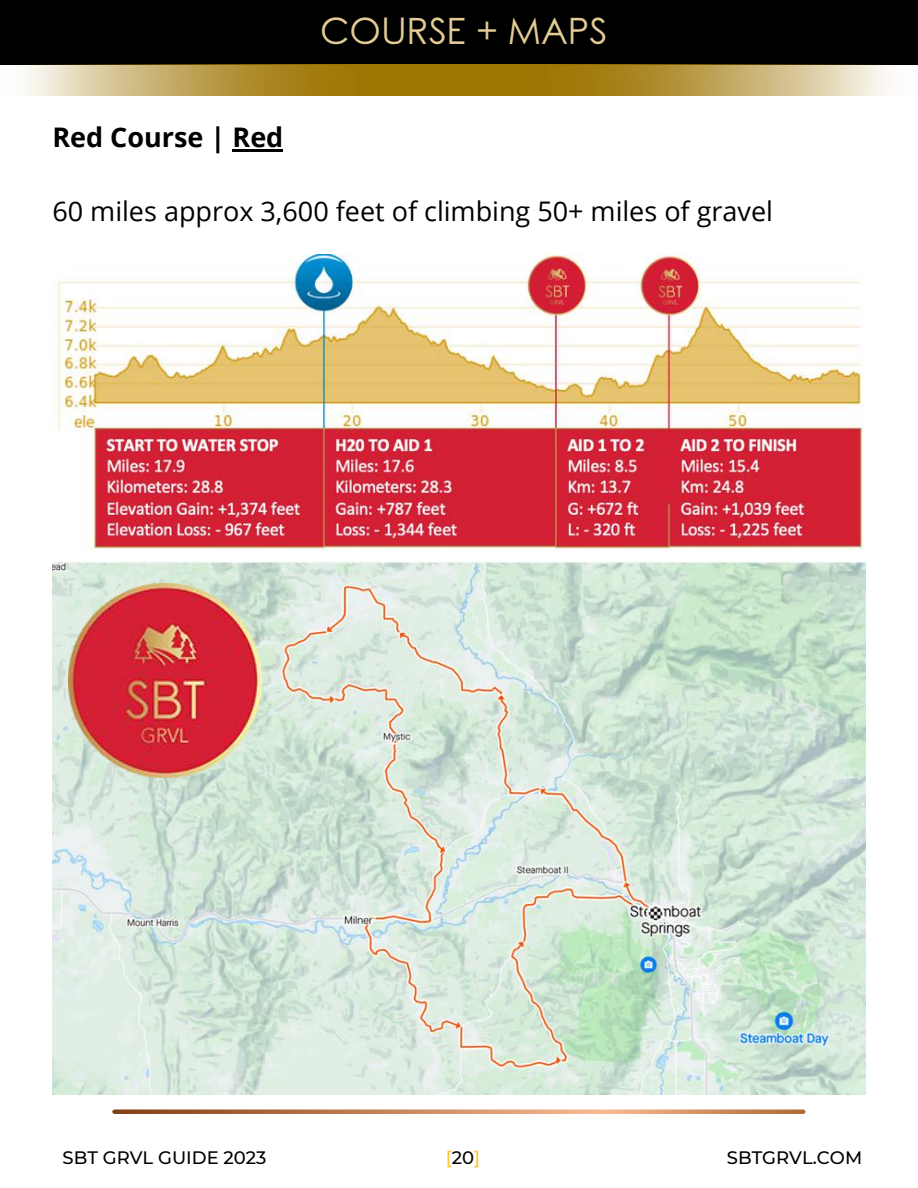
<style>
.page{position:relative;width:918px;height:1188px;background:#fff}
.page>*{position:absolute;margin:0;border:0;box-sizing:border-box;transform-origin:0 0}
.t1{font:36px "Rounded Elegance";color:#e3cb93}
.t2{font:27px "Open Sans";color:#000}
.t3{font:700 27px "Open Sans";color:#000}
.t4{font:500 18px "Montserrat";color:#000}
.t5{font:500 18px "Montserrat";color:#ffc330}
.s1{color:#000}
</style>
<div class="page">
<div style="left:0;top:0;width:918px;height:65px;background:#000"></div>
<img style="left:25px;top:65px;width:863px;height:30px">
<svg style="left:112px;top:1109px;width:693px;height:5px;background:#c88f67"></svg>
<img style="left:52px;top:254px;width:812px;height:296px">
<img style="left:52px;top:561px;width:814px;height:533px">
<img style="left:68px;top:584px;width:194px;height:193px">
<hr style="left:233px;top:149px;width:50px;height:2px;background:#000">
<p class="t3" style="left:52px;top:118px;width:232px">Red Course | Red</p>
<h1 class="t1" style="left:320px;top:13px;width:289px">COURSE + MAPS</h1>
<p class="t2" style="left:52px;top:192px;width:722px">60 miles approx 3,600 feet of climbing 50+ miles of gravel</p>
<p class="t4" style="left:63px;top:1146px;width:205px">SBT GRVL GUIDE 2023</p>
<p class="t5" style="left:446px;top:1146px;width:36px">[<span class="s1">20</span>]</p>
<p class="t4" style="left:727px;top:1146px;width:137px">SBTGRVL.COM</p>
</div>
